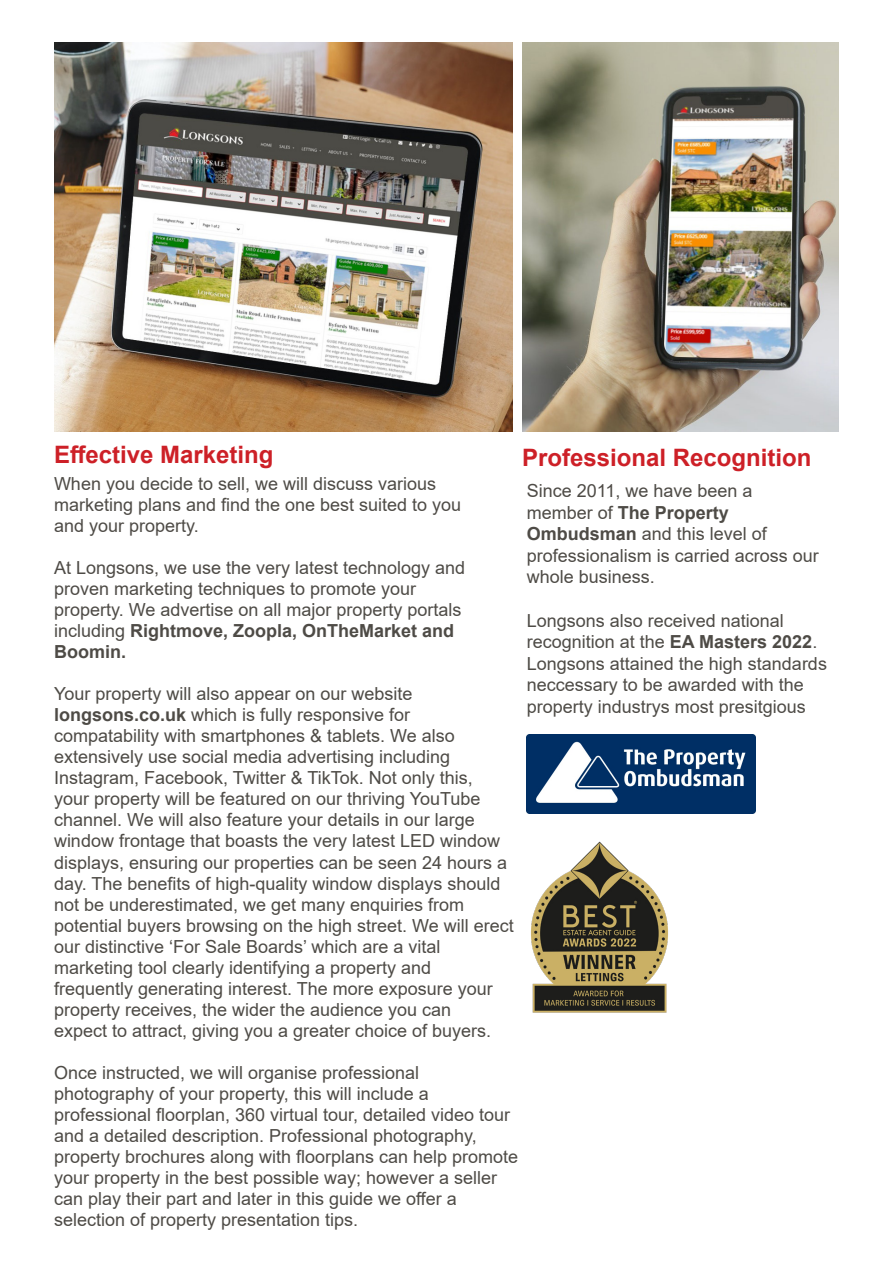
<style>
.page{position:relative;width:893px;height:1263px;background:#fff}
.page>*{position:absolute;margin:0;border:0;box-sizing:border-box;transform-origin:0 0}
.t1{font:700 24px "Arial";color:#cd2027}
.t2{font:18px/21px "Arial";color:#4e4b46}
.t3{font:700 18px "Arial";color:#4e4b46}
.s1{font-weight:400}
.s2{font-weight:700}
</style>
<div class="page">
<img style="left:54px;top:43px;width:459px;height:389px">
<img style="left:522px;top:43px;width:317px;height:389px">
<img style="left:527px;top:734px;width:229px;height:80px">
<img style="left:531px;top:841px;width:137px;height:172px">
<p class="t1" style="left:54px;top:438px;width:221px">Effective Marketing</p>
<p class="t1" style="left:522px;top:441px;width:291px">Professional Recognition</p>
<p class="t2" style="left:54px;top:473px;width:384px">When you decide to sell, we will discuss various</p>
<p class="t2" style="left:54px;top:494px;width:409px">marketing plans and find the one best suited to you</p>
<p class="t2" style="left:54px;top:515px;width:146px">and your property.</p>
<p class="t2" style="left:54px;top:557px;width:413px">At Longsons, we use the very latest technology and</p>
<p class="t2" style="left:54px;top:578px;width:364px">proven marketing techniques to promote your</p>
<p class="t2" style="left:54px;top:599px;width:409px">property. We advertise on all major property portals</p>
<p class="t3" style="left:54px;top:618px;width:402px"><span class="s1">including</span> Rightmove, Zoopla, OnTheMarket and</p>
<p class="t3" style="left:54px;top:639px;width:73px">Boomin.</p>
<p class="t2" style="left:54px;top:683px;width:360px">Your property will also appear on our website</p>
<p class="t2" style="left:54px;top:704px;width:358px"><span class="s2">longsons.co.uk</span> which is fully responsive for</p>
<p class="t2" style="left:54px;top:725px;width:402px">compatability with smartphones &amp; tablets. We also</p>
<p class="t2" style="left:54px;top:746px;width:398px">extensively use social media advertising including</p>
<p class="t2" style="left:54px;top:767px;width:420px">Instagram, Facebook, Twitter &amp; TikTok. Not only this,</p>
<p class="t2" style="left:54px;top:788px;width:428px">your property will be featured on our thriving YouTube</p>
<p class="t2" style="left:54px;top:809px;width:455px">channel. We will also feature your details in our large window frontage that boasts the very latest LED window displays, ensuring our properties can be seen 24 hours a day. The benefits of high-quality window displays should not be underestimated, we get many enquiries from</p>
<p class="t2" style="left:54px;top:914px;width:461px">potential buyers browsing on the high street. We will erect our distinctive ‘For Sale Boards’ which are a vital</p>
<p class="t2" style="left:54px;top:956px;width:379px">marketing tool clearly identifying a property and</p>
<p class="t2" style="left:54px;top:977px;width:440px">frequently generating interest. The more exposure your property receives, the wider the audience you can</p>
<p class="t2" style="left:54px;top:1019px;width:439px">expect to attract, giving you a greater choice of buyers.</p>
<p class="t2" style="left:54px;top:1061px;width:367px">Once instructed, we will organise professional</p>
<p class="t2" style="left:54px;top:1082px;width:376px">photography of your property, this will include a</p>
<p class="t2" style="left:54px;top:1103px;width:466px">professional floorplan, 360 virtual tour, detailed video tour and a detailed description. Professional photography, property brochures along with floorplans can help promote your property in the best possible way; however a seller can play their part and later in this guide we offer a</p>
<p class="t2" style="left:54px;top:1208px;width:306px">selection of property presentation tips.</p>
<p class="t2" style="left:527px;top:480px;width:227px">Since 2011, we have been a</p>
<p class="t3" style="left:527px;top:500px;width:204px"><span class="s1">member of</span> The Property</p>
<p class="t2" style="left:527px;top:523px;width:242px"><span class="s2">Ombudsman</span> and this level of</p>
<p class="t2" style="left:527px;top:544px;width:294px;line-height:21.6px">professionalism is carried across our whole business.</p>
<p class="t2" style="left:527px;top:609px;width:302px;line-height:21.6px">Longsons also received national recognition at the <span class="s2">EA Masters 2022</span>.<br>Longsons attained the high standards neccessary to be awarded with the property industrys most presitgious</p>
</div>
